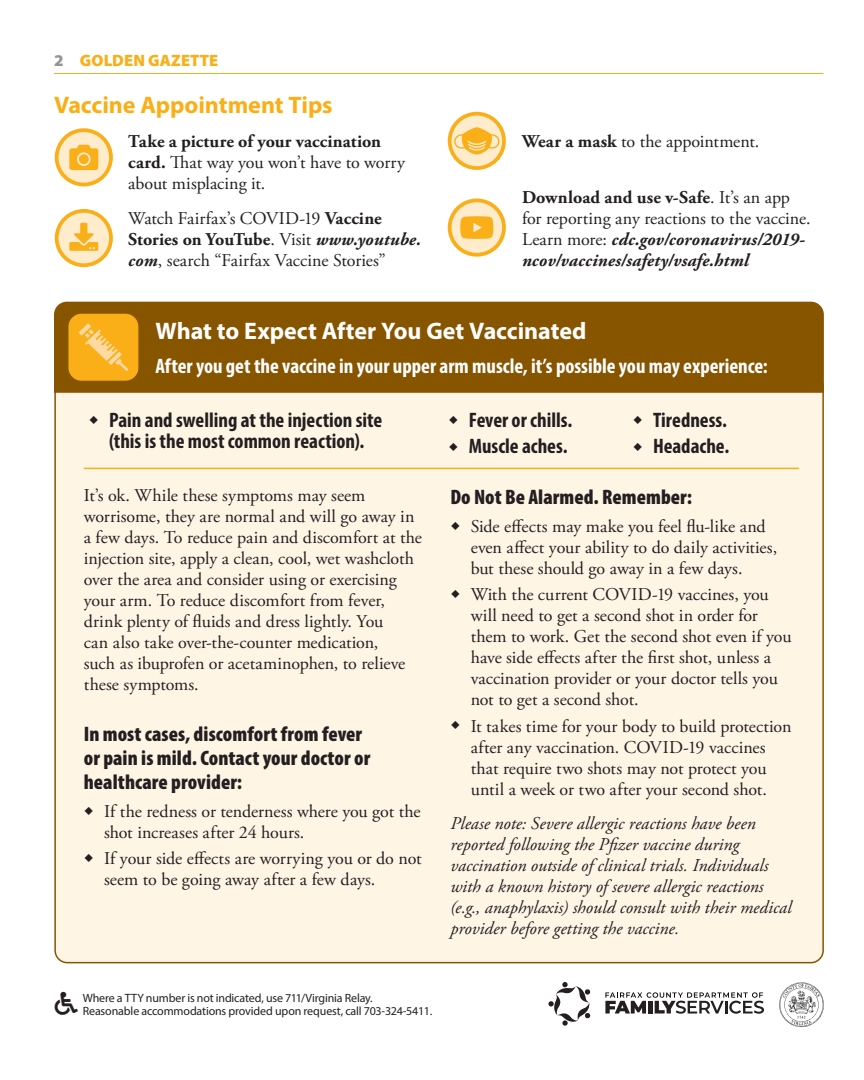
<style>
.page{position:relative;width:864px;height:1080px;background:#fff}
.page>*{position:absolute;margin:0;border:0;box-sizing:border-box;transform-origin:0 0}
.t1{font:700 24px "Myriad Pro";letter-spacing:-.005em;color:#fff}
.t2{font:700 24px "Myriad Pro";letter-spacing:-.005em;color:#faaf18}
.t3{font:700 condensed 21px/21px "Myriad Pro";color:#231f20;text-align:center}
.t4{font:900 condensed 21px/24px "Myriad Pro";letter-spacing:.005em;color:#231f20}
.t5{font:700 condensed 21px "Myriad Pro";color:#fff}
.t6{font:18px/21px "Adobe Garamond Pro";color:#231f20}
.t7{font:italic 18px/21px "Adobe Garamond Pro";color:#231f20}
.t8{font:900 16.5px "Myriad Pro";letter-spacing:.005em;color:#faaf18}
.t9{font:12px/13.5px "Myriad Pro";letter-spacing:-.015em;color:#231f20}
.s1{color:#939598}
.s2{font-weight:700}
.s3{font-weight:700;font-style:italic}
.s4{font-family:"Minion Pro";color:#000}
</style>
<div class="page">
<hr style="left:54px;top:73px;width:770px;height:1px;background:#faaf18">
<div style="left:55px;top:374px;width:768px;height:589px;background:#fef5e5;border-radius:12px"></div>
<div style="left:54px;top:302px;width:770px;height:91px;background:#875400"></div>
<svg style="left:450px;top:200px;width:54px;height:55px"></svg>
<div style="left:448px;top:198px;width:58px;height:59px;border:4px solid #faaf18;border-radius:50%"></div>
<svg style="left:460px;top:216px;width:33px;height:23px"></svg>
<svg style="left:450px;top:114px;width:54px;height:54px"></svg>
<div style="left:448px;top:112px;width:58px;height:58px;border:4px solid #faaf18;border-radius:50%"></div>
<svg style="left:454px;top:127px;width:46px;height:28px"></svg>
<svg style="left:57px;top:130px;width:54px;height:55px"></svg>
<div style="left:55px;top:128px;width:58px;height:58px;border:4px solid #faaf18;border-radius:50%"></div>
<svg style="left:69px;top:145px;width:29px;height:25px"></svg>
<svg style="left:57px;top:211px;width:54px;height:54px"></svg>
<div style="left:55px;top:209px;width:58px;height:58px;border:4px solid #faaf18;border-radius:50%"></div>
<svg style="left:69px;top:223px;width:29px;height:28px"></svg>
<div style="left:68px;top:314px;width:70px;height:67px;background:#faaf18;border-radius:13px"></div>
<svg style="left:79px;top:323px;width:49px;height:48px"></svg>
<hr style="left:84px;top:468px;width:715px;height:1px;background:#faaf18">
<svg style="left:605px;top:992px;width:159px;height:22px"></svg>
<svg style="left:548px;top:982px;width:43px;height:44px"></svg>
<svg style="left:779px;top:982px;width:45px;height:45px"></svg>
<p class="t8" style="left:54px;top:50px;width:166px"><span class="s1">2</span> GOLDEN GAZETTE</p>
<h1 class="t2" style="left:54px;top:89px;width:280px">Vaccine Appointment Tips</h1>
<p class="t6" style="left:128px;top:131px;width:278px"><span class="s2">Take a picture of your vaccination card.</span> That way you won’t have to worry about misplacing it.</p>
<p class="t6" style="left:128px;top:208px;width:294px">Watch Fairfax’s COVID-19 <span class="s2">Vaccine<br>Stories on YouTube</span>. Visit <span class="s3">www.youtube. com</span>, search “Fairfax Vaccine Stories”</p>
<p class="t6" style="left:522px;top:131px;width:239px"><span class="s2">Wear a mask</span> to the appointment.</p>
<p class="t6" style="left:522px;top:187px;width:290px"><span class="s2">Download and use v-Safe</span>. It’s an app for reporting any reactions to the vaccine.<br>Learn more: <span class="s3">cdc.gov/coronavirus/2019- ncov/vaccines/safety/vsafe.html</span></p>
<h1 class="t1" style="left:156px;top:315px;width:432px">What to Expect After You Get Vaccinated</h1>
<p class="t5" style="left:156px;top:353px;width:614px">After you get the vaccine in your upper arm muscle, it’s possible you may experience:</p>
<p class="t3" style="left:89px;top:409px;width:295px">○ Pain and swelling at the injection site (this is the most common reaction).</p>
<p class="t3" style="left:449px;top:409px;width:125px">○ Fever or chills.</p>
<p class="t3" style="left:449px;top:435px;width:121px">○ Muscle aches.</p>
<p class="t3" style="left:633px;top:409px;width:96px">○ Tiredness.</p>
<p class="t3" style="left:633px;top:435px;width:98px">○ Headache.</p>
<p class="t6" style="left:84px;top:486px;width:340px">It’s ok. While these symptoms may seem worrisome, they are normal and will go away in a few days. To reduce pain and discomfort at the injection site, apply a clean, cool, wet washcloth over the area and consider using or exercising your arm. To reduce discomfort from fever, drink plenty of fluids and dress lightly. You<br>can also take over-the-counter medication,<br>such as ibuprofen or acetaminophen, to relieve these symptoms.</p>
<p class="t4" style="left:84px;top:722px;width:288px">In most cases, discomfort from fever or pain is mild. Contact your doctor or healthcare provider:</p>
<p class="t6" style="left:104px;top:802px;width:318px;text-indent:-20px">○ If the redness or tenderness where you got the shot increases after 24 hours.</p>
<p class="t6" style="left:104px;top:849px;width:319px;text-indent:-20px">○ If your side effects are worrying you or do not seem to be going away after a few days.</p>
<p class="t4" style="left:450px;top:484px;width:243px">Do Not Be Alarmed. Remember:</p>
<p class="t6" style="left:471px;top:516px;width:308px;text-indent:-20px">○ Side effects may make you feel flu-like and even affect your ability to do daily activities, but these should go away in a few days.</p>
<p class="t6" style="left:471px;top:585px;width:322px;text-indent:-20px">○ With the current COVID-19 vaccines, you will need to get a second shot in order for them to work. Get the second shot even if you have side effects after the first shot, unless a vaccination provider or your doctor tells you not to get a second shot.</p>
<p class="t6" style="left:450px;top:716px;width:343px;text-align:center">○ It takes time for your body to build protection after any vaccination. COVID-19 vaccines<br>that require two shots may not protect you<br>until a week or two after your second shot.</p>
<p class="t7" style="left:450px;top:813px;width:343px">Please note: Severe allergic reactions have been reported following the Pfizer vaccine during vaccination outside of clinical trials. Individuals with a known history of severe allergic reactions (e.g., anaphylaxis) should consult with their medical provider before getting the vaccine.</p>
<p class="t9" style="left:83px;top:991px;width:351px">Where a TTY number is not indicated, use 711/Virginia Relay.<br>Reasonable accommodations provided upon request, call 703-324-5411<span class="s4">.</span></p>
</div>
